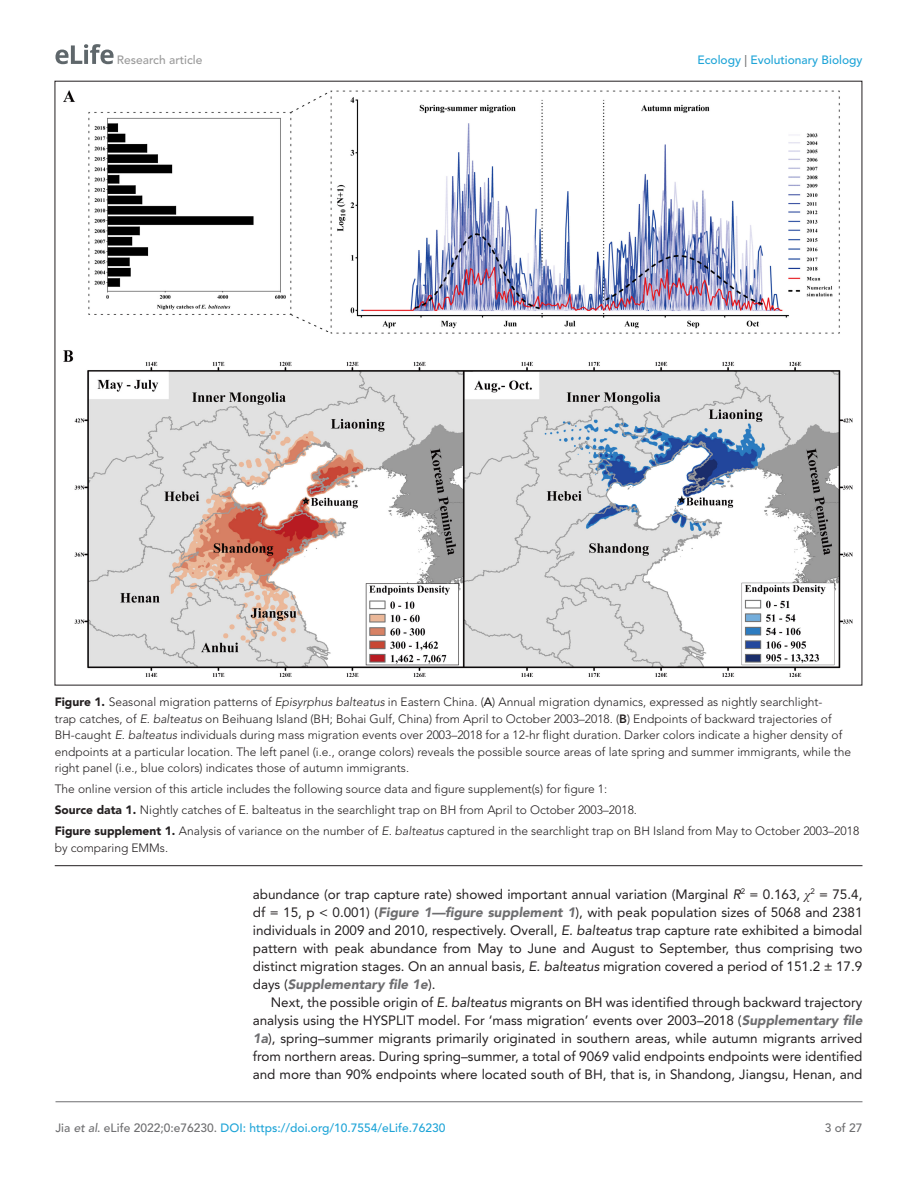
<style>
.page{position:relative;width:918px;height:1188px;background:#fff}
.page>*{position:absolute;margin:0;border:0;box-sizing:border-box;transform-origin:0 0}
.t1{font:13.5px/18px "Avenir LT Std";color:#231f20;text-align:justify}
.t2{font:300 12px/16.5px "Avenir LT Std";color:#231f20}
.t3{font:500 12px "Avenir LT Std";color:#1ea4d7}
.t4{font:500 12px "Avenir LT Std";color:#9a9a9a}
.t5{font:500 12px "Avenir LT Std";color:#6e6e70}
.s1{color:#6e6e70}
.s2{font-weight:900}
.s3{font-style:italic}
.s4{font-weight:500}
.s5{font-weight:800}
.s6{font-family:"Times New Roman";font-style:italic}
.s7{font-weight:900;font-style:italic;color:#6e6e70}
.s8{font-style:italic;color:#6e6e70}
</style>
<div class="page">
<svg style="left:55px;top:44px;width:59px;height:20px"></svg>
<hr style="left:56px;top:1101px;width:806px;height:1px;background:#6e6e70">
<hr style="left:55px;top:865px;width:807px;height:1px;background:#231f20">
<img style="left:64px;top:90px;width:789px;height:586px">
<p class="t4" style="left:117px;top:53px;width:87px">Research article</p>
<p class="t3" style="left:698px;top:53px;width:166px">Ecology <span class="s1">|</span> Evolutionary Biology</p>
<p class="t2" style="left:55px;top:694px;width:798px"><span class="s2">Figure 1.</span> Seasonal migration patterns of <span class="s3">Episyrphus balteatus</span> in Eastern China. (<span class="s4">A</span>) Annual migration dynamics, expressed as nightly searchlight-<br>trap catches, of <span class="s3">E. balteatus</span> on Beihuang Island (BH; Bohai Gulf, China) from April to October 2003–2018. (<span class="s5">B</span>) Endpoints of backward trajectories of BH-caught <span class="s3">E. balteatus</span> individuals during mass migration events over 2003–2018 for a 12-hr flight duration. Darker colors indicate a higher density of endpoints at a particular location. The left panel (i.e., orange colors) reveals the possible source areas of late spring and summer immigrants, while the right panel (i.e., blue colors) indicates those of autumn immigrants.</p>
<p class="t2" style="left:55px;top:779px;width:806px;line-height:21px">The online version of this article includes the following source data and figure supplement(s) for figure 1:<br><span class="s2">Source data 1.</span> Nightly catches of E. balteatus in the searchlight trap on BH from April to October 2003–2018.<br><span class="s2">Figure supplement 1.</span> Analysis of variance on the number of <span class="s3">E. balteatus</span> captured in the searchlight trap on BH Island from May to October 2003–2018</p>
<p class="t2" style="left:55px;top:839px;width:115px">by comparing EMMs.</p>
<p class="t1" style="left:253px;top:886px;width:611px">abundance (or trap capture rate) showed important annual variation (Marginal <span class="s3">R</span><sup>2</sup> = 0.163, <span class="s6">χ</span><sup>2</sup> = 75.4, df = 15, p &lt; 0.001) (<span class="s7">Figure 1—figure supplement 1</span>), with peak population sizes of 5068 and 2381 individuals in 2009 and 2010, respectively. Overall, <span class="s3">E. balteatus</span> trap capture rate exhibited a bimodal pattern with peak abundance from May to June and August to September, thus comprising two distinct migration stages. On an annual basis, <span class="s3">E. balteatus</span> migration covered a period of 151.2 ± 17.9 days (<span class="s7">Supplementary file 1e</span>).</p>
<p class="t1" style="left:253px;top:994px;width:611px;text-indent:18px">Next, the possible origin of <span class="s3">E. balteatus</span> migrants on BH was identified through backward trajectory analysis using the HYSPLIT model. For ‘mass migration’ events over 2003–2018 (<span class="s7">Supplementary file 1a</span>), spring–summer migrants primarily originated in southern areas, while autumn migrants arrived from northern areas. During spring–summer, a total of 9069 valid endpoints endpoints were identified and more than 90% endpoints where located south of BH, that is, in Shandong, Jiangsu, Henan, and</p>
<p class="t3" style="left:56px;top:1121px;width:391px"><span class="s1">Jia</span> <span class="s8">et al</span><span class="s1">. eLife 2022;0:e76230.</span> DOI: https://doi.org/10.7554/eLife.76230</p>
<p class="t5" style="left:825px;top:1121px;width:39px">3 of 27</p>
</div>
